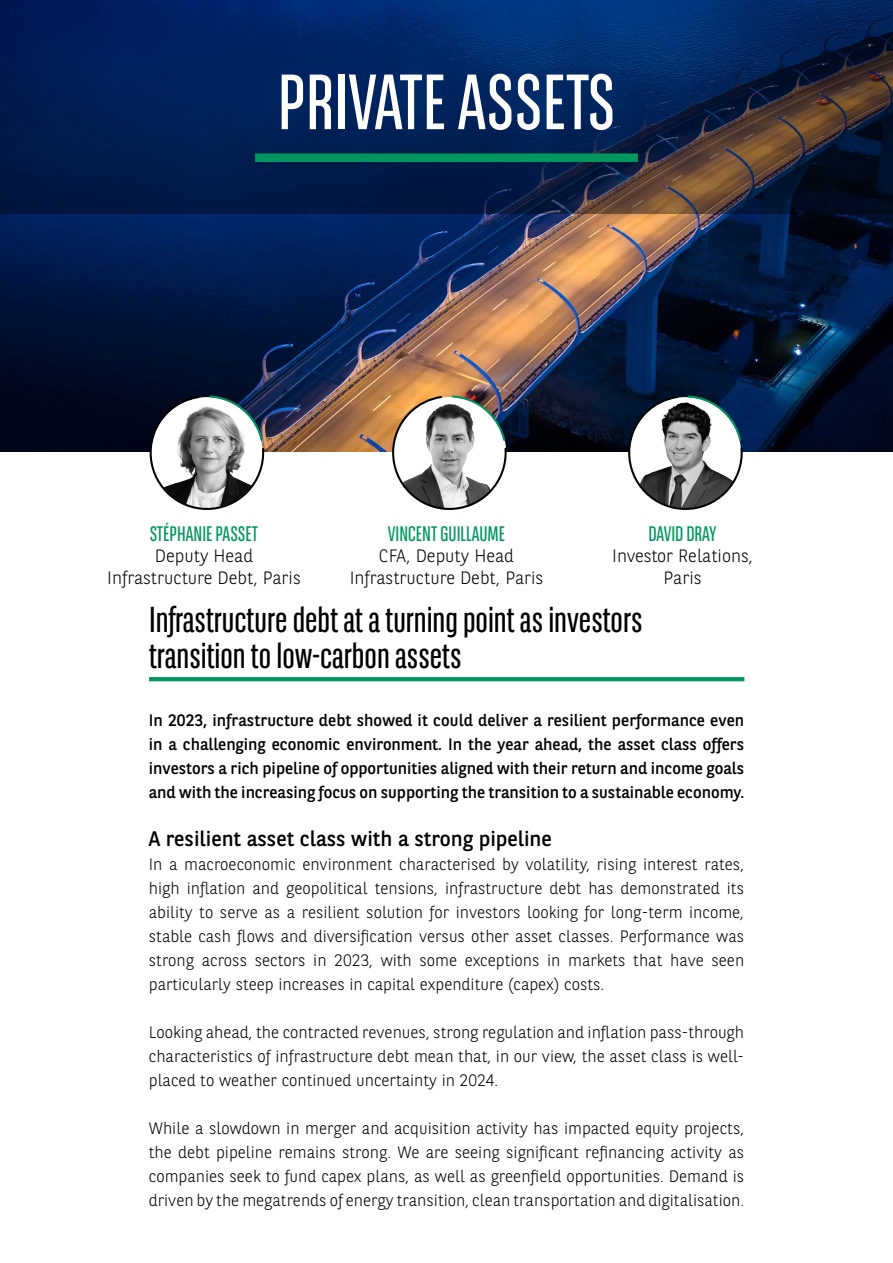
<style>
.page{position:relative;width:893px;height:1263px;background:#fff}
.page>*{position:absolute;margin:0;border:0;box-sizing:border-box;transform-origin:0 0}
.t1{font:78px "BNPP Sans Condensed";color:#fff}
.t2{font:36px/36px "BNPP Sans Condensed";color:#000}
.t3{font:21px "BNPP Sans Condensed";color:#00975f}
.t4{font:21px "BNPP Sans";color:#000}
.t5{font:300 17.85px/21.5px "BNPP Rounded";color:#000;text-align:center}
.t6{font:300 16.5px/24px "BNPP Sans";color:#000;text-align:justify}
.t7{font:16.5px/24px "BNPP Sans";color:#000;text-align:justify}
</style>
<div class="page">
<img style="left:0;top:214px;width:893px;height:237px">
<svg style="left:0;top:0;width:893px;height:214px;background:#0a2452"></svg>
<div style="left:255px;top:153px;width:383px;height:9px;background:#00975f"></div>
<svg style="left:392px;top:395px;width:114px;height:115px"></svg>
<svg style="left:150px;top:395px;width:114px;height:115px"></svg>
<svg style="left:628px;top:395px;width:115px;height:115px"></svg>
<svg style="left:149px;top:677px;width:595px;height:4px;background:#049861"></svg>
<h1 class="t1" style="left:278px;top:53px;width:339px">PRIVATE ASSETS</h1>
<p class="t3" style="left:150px;top:520px;width:110px">STÉPHANIE PASSET</p>
<p class="t5" style="left:107px;top:545px;width:195px">Deputy Head<br>Infrastructure Debt, Paris</p>
<p class="t3" style="left:388px;top:520px;width:119px">VINCENT GUILLAUME</p>
<p class="t5" style="left:350px;top:545px;width:195px">CFA, Deputy Head<br>Infrastructure Debt, Paris</p>
<p class="t3" style="left:648px;top:520px;width:70px">DAVID DRAY</p>
<p class="t5" style="left:612px;top:545px;width:142px">Investor Relations,<br>Paris</p>
<h2 class="t2" style="left:149px;top:601px;width:495px">Infrastructure debt at a turning point as investors transition to low-carbon assets</h2>
<p class="t7" style="left:149px;top:708px;width:597px">In 2023, infrastructure debt showed it could deliver a resilient performance even in a challenging economic environment. In the year ahead, the asset class offers investors a rich pipeline of opportunities aligned with their return and income goals and with the increasing focus on supporting the transition to a sustainable economy.</p>
<p class="t4" style="left:149px;top:824px;width:404px">A resilient asset class with a strong pipeline</p>
<p class="t6" style="left:149px;top:851px;width:597px">In a macroeconomic environment characterised by volatility, rising interest rates, high inflation and geopolitical tensions, infrastructure debt has demonstrated its ability to serve as a resilient solution for investors looking for long-term income, stable cash flows and diversification versus other asset classes. Performance was strong across sectors in 2023, with some exceptions in markets that have seen particularly steep increases in capital expenditure (capex) costs.</p>
<p class="t6" style="left:149px;top:1020px;width:597px">Looking ahead, the contracted revenues, strong regulation and inflation pass-through characteristics of infrastructure debt mean that, in our view, the asset class is well&shy;placed to weather continued uncertainty in 2024.</p>
<p class="t6" style="left:149px;top:1116px;width:597px">While a slowdown in merger and acquisition activity has impacted equity projects, the debt pipeline remains strong. We are seeing significant refinancing activity as companies seek to fund capex plans, as well as greenfield opportunities. Demand is driven by the megatrends of energy transition, clean transportation and digitalisation.</p>
</div>
